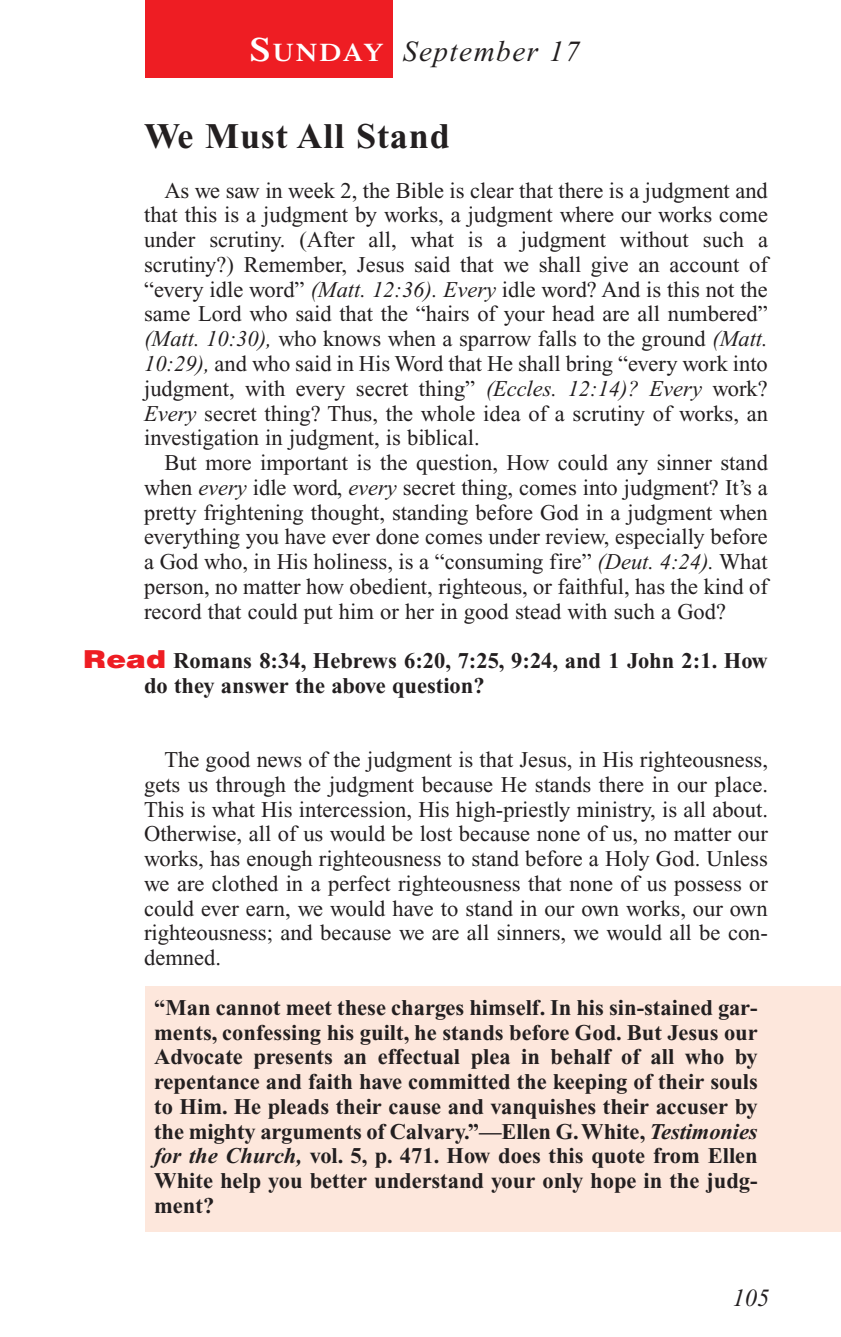
<style>
.page{position:relative;width:841px;height:1337px;background:#fff}
.page>*{position:absolute;margin:0;border:0;box-sizing:border-box;transform-origin:0 0}
.t1{font:700 36px "Times New Roman";letter-spacing:.025em;color:#231f20}
.t2{font:italic 29.25px "Times New Roman";letter-spacing:.05em;color:#231f20}
.t3{font:italic 24.75px "Times New Roman";color:#231f20}
.t4{font:22.5px/24.8px "Times New Roman";color:#231f20;text-align:justify}
.t5{font:700 22.5px/24.8px "Times New Roman";color:#231f20}
.s1{font-family:"Times";font-weight:600;font-style:normal;font-size:33.75px;color:#fff}
.s2{font-family:"Times";font-weight:600;font-style:normal;font-size:25.2px;color:#fff}
.s3{font-style:italic}
.s4{font-family:"Helvetica";font-weight:900;font-size:24.75px;color:#ee1d23}
</style>
<div class="page">
<div style="left:145px;top:986px;width:695px;height:246px;background:#fde7dc"></div>
<div style="left:145px;top:0;width:248px;height:78px;background:#ee1d23"></div>
<h2 class="t2" style="left:250px;top:40px;width:331px"><span class="s1">S</span><span class="s2">UNDAY</span> September 17</h2>
<h1 class="t1" style="left:144px;top:124px;width:307px">We Must All Stand</h1>
<p class="t4" style="left:144px;top:180px;width:625px;text-indent:20px">As we saw in week 2, the Bible is clear that there is a judgment and that this is a judgment by works, a judgment where our works come under scrutiny. (After all, what is a judgment without such a scrutiny?) Remember, Jesus said that we shall give an account of “every idle word” <span class="s3">(Matt. 12:36). Every</span> idle word? And is this not the same Lord who said that the “hairs of your head are all numbered” <span class="s3">(Matt. 10:30),</span> who knows when a sparrow falls to the ground <span class="s3">(Matt.<br>10:29),</span> and who said in His Word that He shall bring “every work into judgment, with every secret thing” <span class="s3">(Eccles. 12:14)? Every</span> work?<br><span class="s3">Every</span> secret thing? Thus, the whole idea of a scrutiny of works, an investigation in judgment, is biblical.</p>
<p class="t4" style="left:144px;top:452px;width:625px;text-indent:20px">But more important is the question, How could any sinner stand when <span class="s3">every</span> idle word, <span class="s3">every</span> secret thing, comes into judgment? It’s a pretty frightening thought, standing before God in a judgment when everything you have ever done comes under review, especially before a God who, in His holiness, is a “consuming fire” <span class="s3">(Deut. 4:24).</span> What person, no matter how obedient, righteous, or faithful, has the kind of record that could put him or her in good stead with such a God?</p>
<p class="t5" style="left:144px;top:650px;width:625px;text-indent:-61px"><span class="s4">Read</span> Romans 8:34, Hebrews 6:20, 7:25, 9:24, and 1 John 2:1. How do they answer the above question?</p>
<p class="t4" style="left:144px;top:749px;width:625px;text-indent:20px">The good news of the judgment is that Jesus, in His righteousness, gets us through the judgment because He stands there in our place.<br>This is what His intercession, His high-priestly ministry, is all about.<br>Otherwise, all of us would be lost because none of us, no matter our works, has enough righteousness to stand before a Holy God. Unless we are clothed in a perfect righteousness that none of us possess or could ever earn, we would have to stand in our own works, our own righteousness; and because we are all sinners, we would all be con&shy;demned.</p>
<p class="t5" style="left:154px;top:997px;width:605px;text-align:justify">“Man cannot meet these charges himself. In his sin-stained gar&shy;ments, confessing his guilt, he stands before God. But Jesus our Advocate presents an effectual plea in behalf of all who by repentance and faith have committed the keeping of their souls to Him. He pleads their cause and vanquishes their accuser by the mighty arguments of Calvary.”—Ellen G.White, <span class="s3">Testimonies for the Church,</span> vol. 5, p. 471. How does this quote from Ellen White help you better understand your only hope in the judg&shy;ment?</p>
<p class="t3" style="left:732px;top:1289px;width:39px">105</p>
</div>
